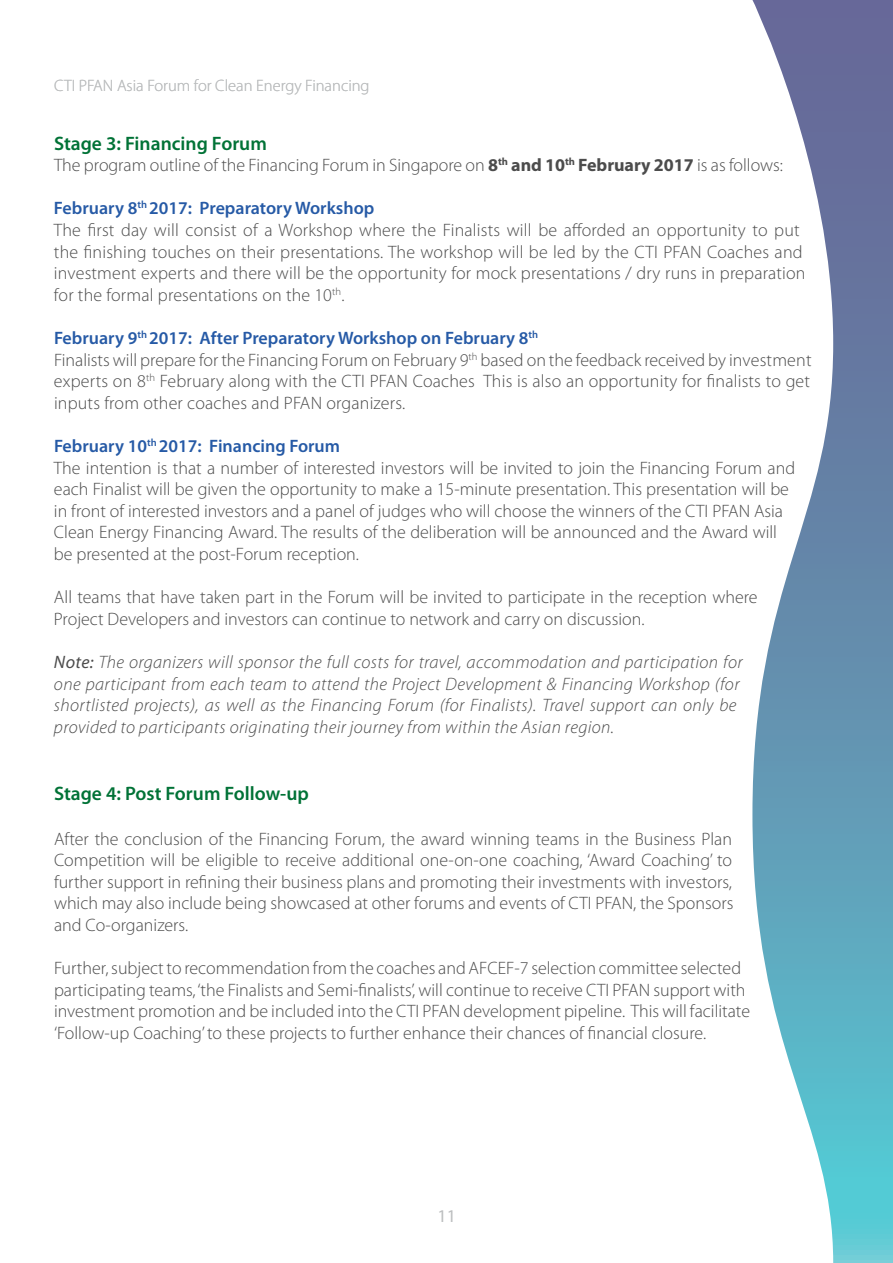
<style>
.page{position:relative;width:893px;height:1263px;background:#fff}
.page>*{position:absolute;margin:0;border:0;box-sizing:border-box;transform-origin:0 0}
.t1{font:600 19.5px "Myriad Pro";color:#007236}
.t2{font:300 18px/21.6px "Myriad Pro";color:#4c4c4c}
.t3{font:italic 300 18px/21.6px "Myriad Pro";letter-spacing:.02em;color:#4c4c4c}
.t4{font:18px "Myriad Pro";color:#bcbebf}
.t5{font:300 16.5px "Myriad Pro";color:#bcbebf}
.s1{font-weight:700}
.s2{font-weight:600;color:#265aa6}
.s3{font-weight:400}
</style>
<div class="page">
<svg style="left:752px;top:0;width:141px;height:1263px"></svg>
<p class="t5" style="left:54px;top:76px;width:317px">CTI PFAN Asia Forum for Clean Energy Financing</p>
<p class="t1" style="left:54px;top:131px;width:214px">Stage 3: Financing Forum</p>
<p class="t2" style="left:54px;top:154px;width:730px">The program outline of the Financing Forum in Singapore on <span class="s1">8</span><sup>th</sup> <span class="s1">and 10</span><sup>th</sup> <span class="s1">February 2017</span> is as follows:</p>
<p class="t2" style="left:54px;top:197px;width:753px"><span class="s2">February 8</span><sup>th</sup> <span class="s2">2017: Preparatory Workshop<br></span>The first day will consist of a Workshop where the Finalists will be afforded an opportunity to put the finishing touches on their presentations. The workshop will be led by the CTI PFAN Coaches and investment experts and there will be the opportunity for mock presentations / dry runs in preparation for the formal presentations on the 10<sup>th</sup>.</p>
<p class="t2" style="left:54px;top:327px;width:759px"><span class="s2">February 9</span><sup>th</sup> <span class="s2">2017: After Preparatory Workshop on February 8</span><sup>th<br></sup>Finalists will prepare for the Financing Forum on February 9<sup>th</sup> based on the feedback received by investment experts on 8<sup>th</sup> February along with the CTI PFAN Coaches This is also an opportunity for finalists to get inputs from other coaches and PFAN organizers.</p>
<p class="t2" style="left:54px;top:435px;width:743px"><span class="s2">February 10</span><sup>th</sup> <span class="s2">2017: Financing Forum<br></span>The intention is that a number of interested investors will be invited to join the Financing Forum and each Finalist will be given the opportunity to make a 15-minute presentation. This presentation will be in front of interested investors and a panel of judges who will choose the winners of the CTI PFAN Asia Clean Energy Financing Award. The results of the deliberation will be announced and the Award will be presented at the post-Forum reception.</p>
<p class="t2" style="left:54px;top:586px;width:705px">All teams that have taken part in the Forum will be invited to participate in the reception where<br>Project Developers and investors can continue to network and carry on discussion.</p>
<p class="t3" style="left:54px;top:651px;width:690px"><span class="s3">Note:</span> The organizers will sponsor the full costs for travel, accommodation and participation for one participant from each team to attend the Project Development &amp; Financing Workshop (for shortlisted projects), as well as the Financing Forum (for Finalists). Travel support can only be provided to participants originating their journey from within the Asian region.</p>
<p class="t1" style="left:54px;top:780px;width:256px">Stage 4: Post Forum Follow-up</p>
<p class="t2" style="left:54px;top:827px;width:681px;text-align:justify">After the conclusion of the Financing Forum, the award winning teams in the Business Plan Competition will be eligible to receive additional one-on-one coaching, ‘Award Coaching’ to further support in refining their business plans and promoting their investments with investors, which may also include being showcased at other forums and events of CTI PFAN, the Sponsors and Co-organizers.</p>
<p class="t2" style="left:54px;top:957px;width:698px">Further, subject to recommendation from the coaches and AFCEF-7 selection committee selected participating teams, ‘the Finalists and Semi-finalists’, will continue to receive CTI PFAN support with investment promotion and be included into the CTI PFAN development pipeline. This will facilitate ‘Follow-up Coaching’ to these projects to further enhance their chances of financial closure.</p>
<p class="t4" style="left:437px;top:1205px;width:20px">11</p>
</div>
